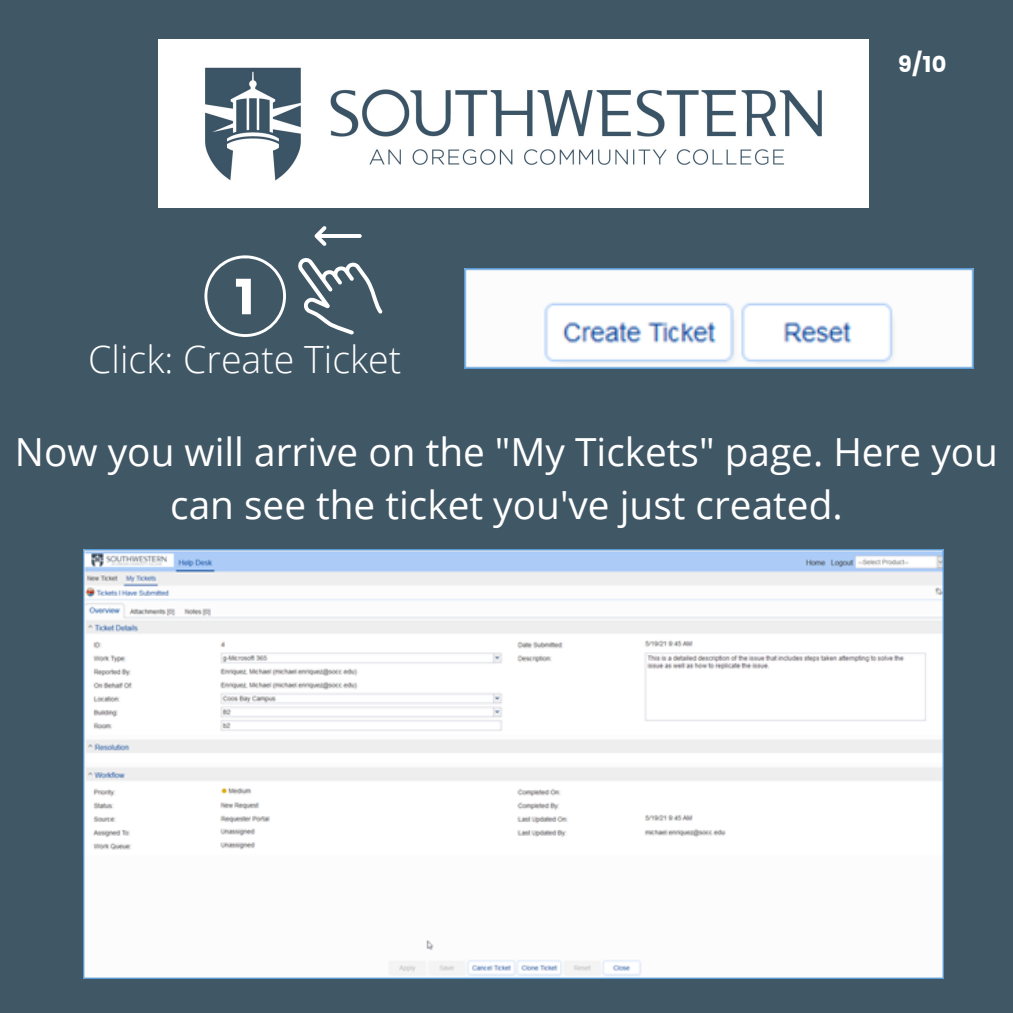
<style>
.page{position:relative;width:1013px;height:1013px;background:#fff}
.page>*{position:absolute;margin:0;border:0;box-sizing:border-box;transform-origin:0 0}
.t1{font:50px "Poppins";color:#fff}
.t2{font:38.75px/53.5px "Open Sans";color:#fff;text-align:center}
.t3{font:300 37.5px "Open Sans";color:#fff}
.t4{font:22.5px "Poppins";color:#fff}
</style>
<div class="page">
<div style="left:0;top:0;width:1012px;height:1012px;background:#405766"></div>
<img style="left:159px;top:39px;width:709px;height:168px">
<svg style="left:298px;top:258px;width:84px;height:77px"></svg>
<svg style="left:314px;top:226px;width:48px;height:20px"></svg>
<svg style="left:204px;top:255px;width:82px;height:82px"></svg>
<img style="left:464px;top:268px;width:509px;height:101px">
<img style="left:84px;top:549px;width:859px;height:429px">
<p class="t1" style="left:234px;top:268px;width:23px">1</p>
<p class="t3" style="left:88px;top:333px;width:314px">Click: Create Ticket</p>
<p class="t4" style="left:897px;top:51px;width:50px">9/10</p>
<p class="t2" style="left:15px;top:424px;width:984px">Now you will arrive on the "My Tickets" page. Here you can see the ticket you've just created.</p>
</div>
